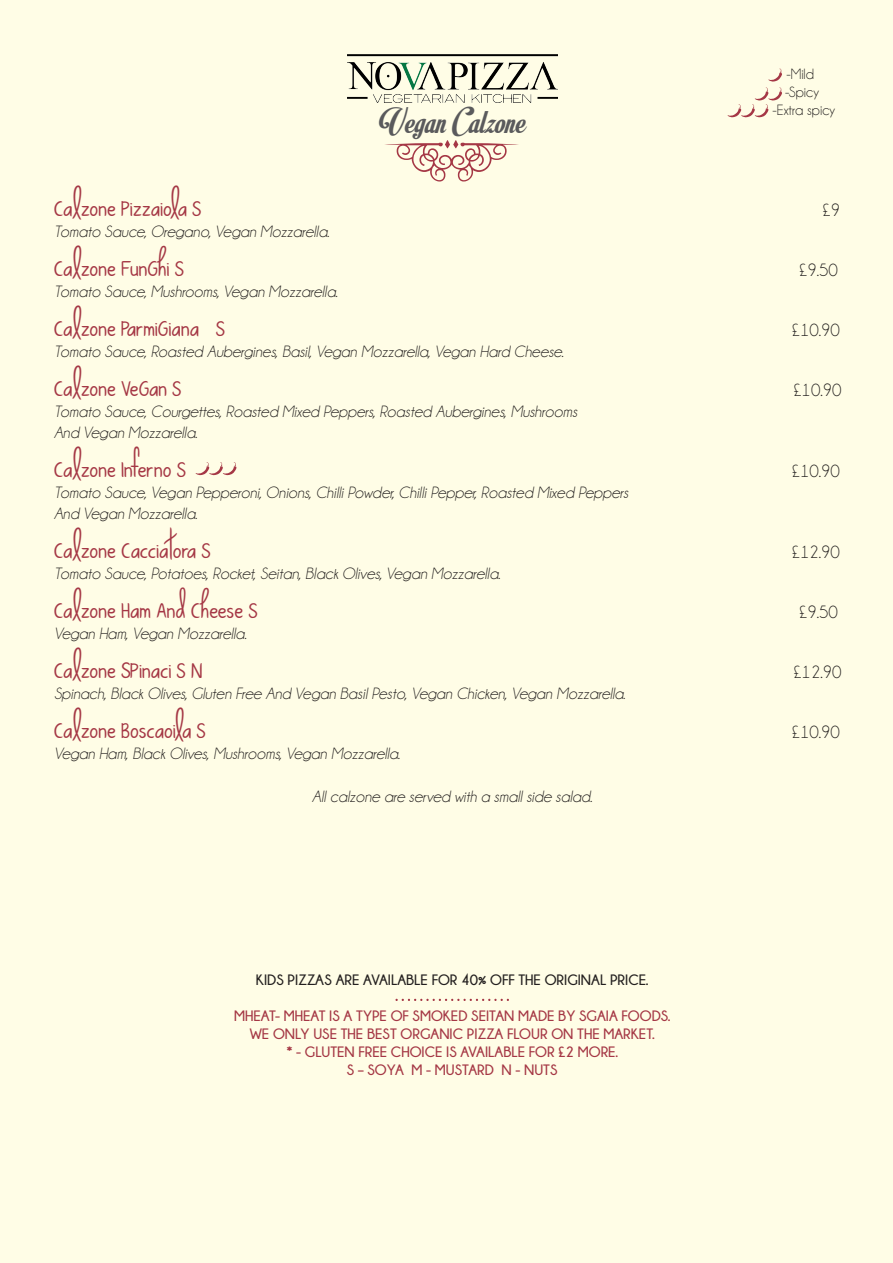
<style>
.page{position:relative;width:893px;height:1263px;background:#fffde6}
.page>*{position:absolute;margin:0;border:0;box-sizing:border-box;transform-origin:0 0}
.t1{font:54px "Bergamot Ornaments";color:#a53746}
.t2{font:36px "Motion Picture Personal Use";color:#5a5a5d}
.t3{font:25.5px "KG Waysto Say Goodbye";letter-spacing:.03em;color:#a53746}
.t4{font:18px "Champagne&Limousines";color:#231f20}
.t5{font:italic 16.5px/21px "Champagne&Limousines";color:#231f20}
.t6{font:700 15px/18px "Champagne&Limousines";color:#a53746;text-align:center}
.t7{font:700 15px "Champagne&Limousines";color:#231f20}
.t8{font:15px/18px "Champagne&Limousines";color:#231f20;text-align:center}
.s1{font-size:27px}
</style>
<div class="page">
<svg style="left:768px;top:69px;width:14px;height:13px"></svg>
<svg style="left:728px;top:88px;width:54px;height:29px"></svg>
<svg style="left:196px;top:462px;width:40px;height:13px"></svg>
<img style="left:347px;top:55px;width:210px;height:48px">
<h3 class="t3" style="left:54px;top:193px;width:149px">Calzone Pizzaiola S</h3>
<p class="t5" style="left:54px;top:221px;width:277px">Tomato Sauce, Oregano, Vegan Mozzarella.</p>
<h3 class="t3" style="left:54px;top:253px;width:131px">Calzone FunGhi S</h3>
<p class="t5" style="left:54px;top:281px;width:285px">Tomato Sauce, Mushrooms, Vegan Mozzarella.</p>
<h3 class="t3" style="left:54px;top:313px;width:172px">Calzone ParmiGiana S</h3>
<h2 class="t2" style="left:379px;top:106px;width:148px">Vegan Calzone</h2>
<h1 class="t1" style="left:382px;top:118px;width:141px">●</h1>
<p class="t5" style="left:54px;top:341px;width:511px">Tomato Sauce, Roasted Aubergines, Basil, Vegan Mozzarella, Vegan Hard Cheese.</p>
<h3 class="t3" style="left:54px;top:373px;width:129px">Calzone VeGan S</h3>
<p class="t5" style="left:54px;top:401px;width:525px">Tomato Sauce, Courgettes, Roasted Mixed Peppers, Roasted Aubergines, Mushrooms<br>And Vegan Mozzarella.</p>
<h3 class="t3" style="left:54px;top:454px;width:133px">Calzone Inferno S</h3>
<p class="t5" style="left:54px;top:482px;width:576px">Tomato Sauce, Vegan Pepperoni, Onions, Chilli Powder, Chilli Pepper, Roasted Mixed Peppers<br>And Vegan Mozzarella.</p>
<h3 class="t3" style="left:54px;top:535px;width:158px">Calzone Cacciatora S</h3>
<p class="t5" style="left:54px;top:563px;width:448px">Tomato Sauce, Potatoes, Rocket, Seitan, Black Olives, Vegan Mozzarella.</p>
<h3 class="t3" style="left:54px;top:595px;width:205px">Calzone Ham And Cheese S</h3>
<p class="t5" style="left:54px;top:623px;width:194px">Vegan Ham, Vegan Mozzarella.</p>
<h3 class="t3" style="left:54px;top:655px;width:150px">Calzone <span class="s1">S</span>Pinaci S N</h3>
<p class="t5" style="left:54px;top:683px;width:573px">Spinach, Black Olives, Gluten Free And Vegan Basil Pesto, Vegan Chicken, Vegan Mozzarella.</p>
<h3 class="t3" style="left:54px;top:715px;width:153px">Calzone Boscaoila S</h3>
<p class="t5" style="left:54px;top:743px;width:348px">Vegan Ham, Black Olives, Mushrooms, Vegan Mozzarella.</p>
<p class="t5" style="left:312px;top:786px;width:281px">All calzone are served with a small side salad.</p>
<p class="t7" style="left:256px;top:971px;width:394px">KIDS PIZZAS ARE AVAILABLE FOR 40% OFF THE ORIGINAL PRICE.</p>
<p class="t6" style="left:234px;top:1006px;width:438px">MHEAT- MHEAT IS A TYPE OF SMOKED SEITAN MADE BY SGAIA FOODS.<br>WE ONLY USE THE BEST ORGANIC PIZZA FLOUR ON THE MARKET.<br>* - GLUTEN FREE CHOICE IS AVAILABLE FOR £2 MORE.<br>S – SOYA M - MUSTARD N - NUTS</p>
<p class="t8" style="left:773px;top:65px;width:64px">-Mild -Spicy -Extra spicy</p>
<p class="t4" style="left:823px;top:201px;width:19px">£9</p>
<p class="t4" style="left:800px;top:261px;width:40px">£9.50</p>
<p class="t4" style="left:792px;top:321px;width:49px">£10.90</p>
<p class="t4" style="left:794px;top:381px;width:49px">£10.90</p>
<p class="t4" style="left:792px;top:462px;width:49px">£10.90</p>
<p class="t4" style="left:792px;top:543px;width:49px">£12.90</p>
<p class="t4" style="left:800px;top:603px;width:40px">£9.50</p>
<p class="t4" style="left:794px;top:663px;width:49px">£12.90</p>
<p class="t4" style="left:792px;top:723px;width:49px">£10.90</p>
</div>
